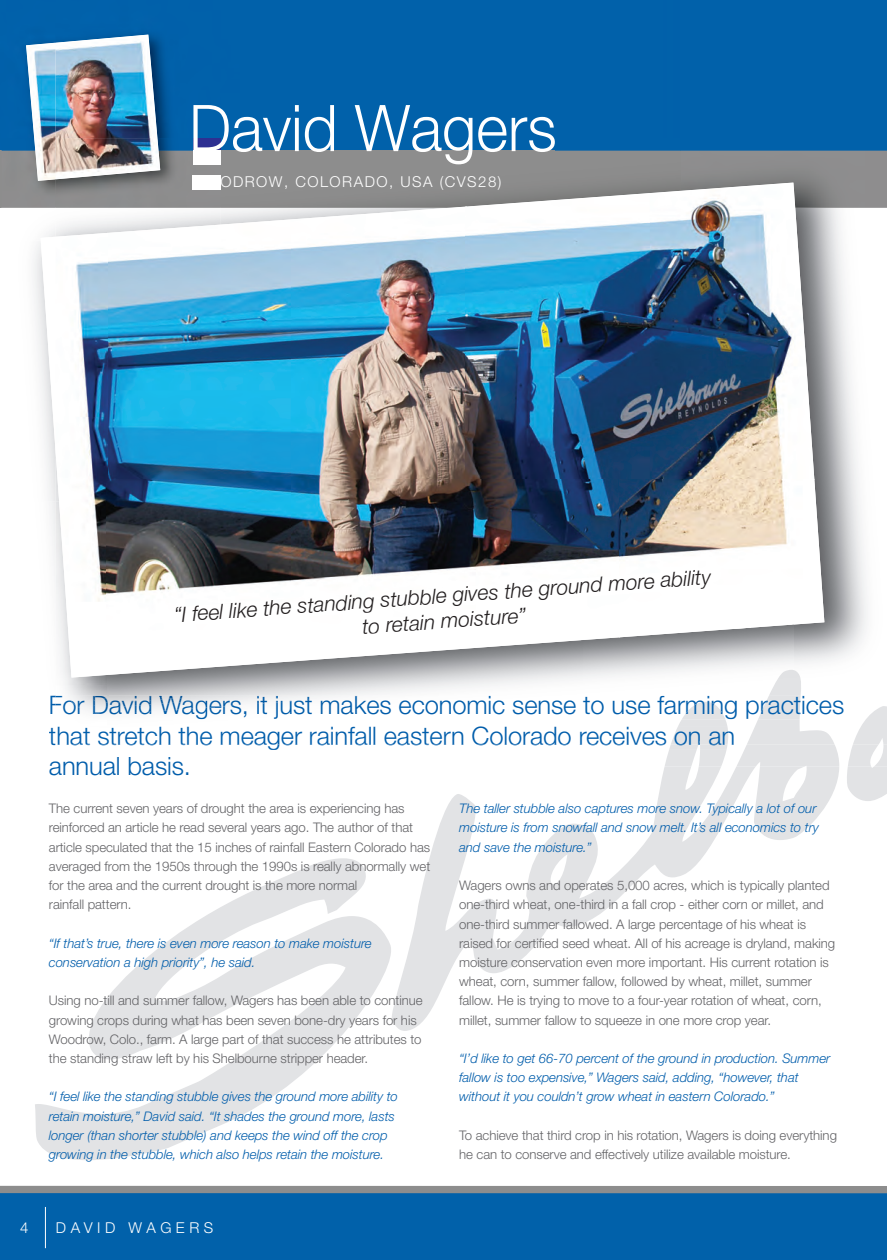
<style>
.page{position:relative;width:887px;height:1260px;background:#fff}
.page>*{position:absolute;margin:0;border:0;box-sizing:border-box;transform-origin:0 0}
.t1{font:300 25.5px "Helvetica Neue";letter-spacing:-.005em;color:#015dab}
.t2{font:italic 300 21px/25.2px "Helvetica Neue";color:#231f20;text-align:center}
.t3{font:300 15.9px "Helvetica Neue";letter-spacing:.5em;color:#fff}
.t4{font:300 15px "Helvetica Neue";letter-spacing:.1em;color:#fff}
.t5{font:300 15px "Helvetica Neue";letter-spacing:.3em;color:#fff}
.t6{font:300 13.2px/19.2px "Helvetica Neue";letter-spacing:-.005em;color:#636366}
.t7{font:italic 300 13.2px/19.2px "Helvetica Neue";letter-spacing:-.005em;color:#015dab}
.s1{color:#015daa}
.s2{color:#015ca9}
.s3{color:#0159a4}
.s4{color:#015094}
.s5{color:#015095}
.s6{color:#015196}
.s7{color:#004c8f}
.s8{color:#004c90}
.s9{color:#004d91}
.s10{color:#01559e}
.s11{color:#015aa5}
.s12{color:#015caa}
.s13{color:#01569e}
.s14{color:#015ba7}
.s15{color:#015ba8}
.s16{color:#015aa6}
</style>
<div class="page">
<svg style="left:35px;top:858px;width:354px;height:301px"></svg>
<svg style="left:389px;top:766px;width:450px;height:264px"></svg>
<svg style="left:847px;top:766px;width:40px;height:35px"></svg>
<div style="left:0;top:1189px;width:887px;height:70px;background:#0161aa"></div>
<div style="left:0;top:1185px;width:887px;height:8px;background:#8d8d8d"></div>
<div style="left:0;top:0;width:56px;height:151px;background:#0161aa"></div>
<img style="left:0;top:151px;width:2px;height:57px">
<img style="left:26px;top:43px;width:30px;height:95px">
<img style="left:2px;top:151px;width:54px;height:225px">
<img style="left:2px;top:138px;width:32px;height:13px">
<img style="left:34px;top:138px;width:22px;height:43px">
<img style="left:665px;top:744px;width:174px;height:22px">
<img style="left:848px;top:744px;width:39px;height:22px">
<div style="left:221px;top:0;width:666px;height:138px;background:#0161aa"></div>
<img style="left:56px;top:0;width:165px;height:138px">
<img style="left:56px;top:35px;width:101px;height:103px">
<img style="left:669px;top:744px;width:58px;height:5px">
<img style="left:442px;top:105px;width:113px;height:33px">
<img style="left:193px;top:105px;width:249px;height:33px">
<img style="left:678px;top:669px;width:157px;height:75px">
<img style="left:853px;top:706px;width:34px;height:38px">
<img style="left:221px;top:138px;width:666px;height:69px">
<img style="left:56px;top:151px;width:165px;height:81px">
<img style="left:160px;top:138px;width:61px;height:13px">
<img style="left:56px;top:138px;width:104px;height:41px">
<img style="left:682px;top:695px;width:119px;height:24px">
<img style="left:671px;top:726px;width:58px;height:18px">
<img style="left:193px;top:151px;width:362px;height:13px">
<img style="left:236px;top:151px;width:206px;height:1px">
<svg style="left:193px;top:151px;width:22px;height:1px"></svg>
<img style="left:193px;top:176px;width:308px;height:14px">
<img style="left:106px;top:206px;width:359px;height:273px">
<img style="left:465px;top:182px;width:350px;height:297px">
<img style="left:56px;top:232px;width:51px;height:445px">
<img style="left:106px;top:479px;width:514px;height:196px">
<img style="left:619px;top:479px;width:205px;height:149px">
<img style="left:619px;top:627px;width:131px;height:11px">
<img style="left:175px;top:568px;width:537px;height:58px">
<img style="left:362px;top:607px;width:165px;height:27px">
<hr style="left:45px;top:1206px;width:1px;height:41px;background:#fff">
<p class="t4" style="left:188px;top:168px;width:397px">STURMINSTER NEWTON, DORSET, UK (HD62VFR)</p>
<p class="t4" style="left:193px;top:169px;width:310px">WOODROW, COLORADO, USA (CVS28)</p>
<h2 class="t2" style="left:173px;top:600px;width:540px;rotate:-4deg">“I feel like the standing stubble gives the ground more ability to retain moisture”</h2>
<h1 class="t1" style="left:49px;top:684px;width:797px"><span class="s1">F</span><span class="s2">o</span><span class="s3">r</span> <span class="s4">D</span><span class="s5">a</span><span class="s6">v</span><span class="s7">i</span><span class="s8">d</span> <span class="s9">W</span><span class="s10">ag</span><span class="s3">er</span><span class="s11">s</span><span class="s12">,</span> <span class="s13">i</span><span class="s3">t j</span><span class="s11">ust</span> <span class="s14">m</span><span class="s15">a</span><span class="s16">k</span><span class="s2">e</span><span class="s12">s eco</span><span class="s1">nom</span><span class="s12">i</span>c sense to use farming practices</h1>
<h1 class="t1" style="left:49px;top:715px;width:688px">that s<span class="s1">t</span>retch the meager rainfall eastern Colorado receives on an</h1>
<h1 class="t1" style="left:49px;top:745px;width:144px">annual basis.</h1>
<p class="t6" style="left:49px;top:798px;width:383px">The current seven years of drought the area is experiencing has reinforced an article he read several years ago. The author of that article speculated that the 15 inches of rainfall Eastern Colorado has averaged from the 1950s through the 1990s is really abnormally wet for the area and the current drought is the more normal<br>rainfall pattern.</p>
<p class="t7" style="left:49px;top:932px;width:324px">“If that’s true, there is even more reason to make moisture conservation a high priority”, he said.</p>
<p class="t6" style="left:49px;top:990px;width:375px">Using no-till and summer fallow, Wagers has been able to continue growing crops during what has been seven bone-dry years for his Woodrow, Colo., farm. A large part of that success he attributes to the standing straw left by his Shelbourne stripper header.</p>
<p class="t7" style="left:49px;top:1086px;width:350px">“I feel like the standing stubble gives the ground more ability to retain moisture,” David said. “It shades the ground more, lasts longer (than shorter stubble) and keeps the wind off the crop growing in the stubble, which also helps retain the moisture.</p>
<p class="t4" style="left:20px;top:1215px;width:10px">4</p>
<p class="t5" style="left:56px;top:1215px;width:159px">DAVID WAGERS</p>
<p class="t3" style="left:17px;top:1215px;width:10px">4</p>
<p class="t3" style="left:55px;top:1215px;width:77px">DAVID</p>
<p class="t3" style="left:151px;top:1215px;width:107px">WAGERS</p>
<p class="t7" style="left:459px;top:798px;width:361px">The taller stubble also captures more snow. Typically a lot of our moisture is from snowfall and snow melt. It’s all economics to try and save the moisture.”</p>
<p class="t6" style="left:459px;top:874px;width:378px">Wagers owns and operates 5,000 acres, which is typically planted one-third wheat, one-third in a fall crop - either corn or millet, and one-third summer fallowed. A large percentage of his wheat is raised for certified seed wheat. All of his acreage is dryland, making moisture conservation even more important. His current rotation is wheat, corn, summer fallow, followed by wheat, millet, summer fallow. He is trying to move to a four-year rotation of wheat, corn, millet, summer fallow to squeeze in one more crop year.</p>
<p class="t7" style="left:459px;top:1047px;width:373px">“I’d like to get 66-70 percent of the ground in production. Summer fallow is too expensive,” Wagers said, adding, “however, that without it you couldn’t grow wheat in eastern Colorado.”</p>
<p class="t6" style="left:459px;top:1124px;width:379px">To achieve that third crop in his rotation, Wagers is doing everything he can to conserve and effectively utilize available moisture.</p>
</div>
